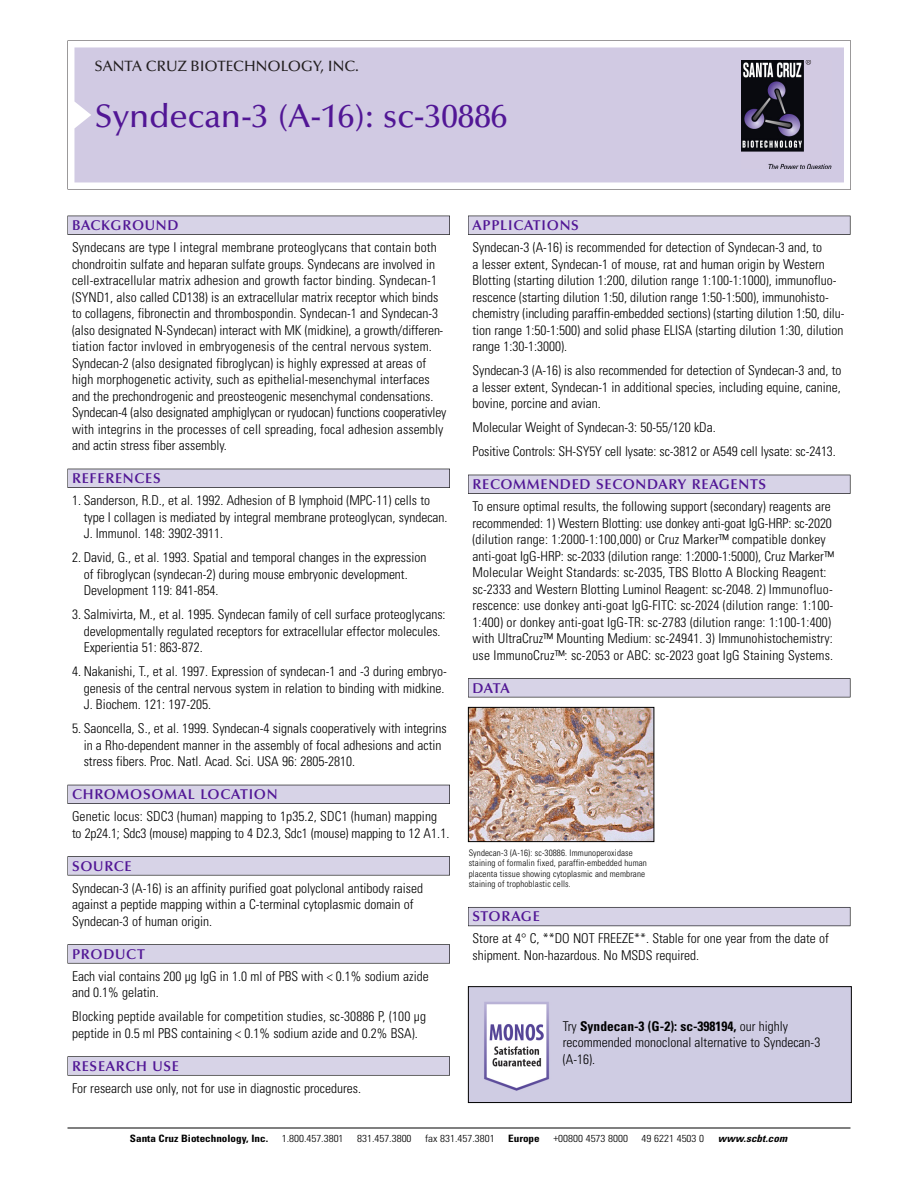
<style>
.page{position:relative;width:918px;height:1188px;background:#fff}
.page>*{position:absolute;margin:0;border:0;box-sizing:border-box;transform-origin:0 0}
.t1{font:500 33px "Optima";color:#511695}
.t2{font:500 15px "Optima";color:#231f20}
.t3{font:600 14.25px "Optima";letter-spacing:.05em;color:#511695}
.t4{font:300 condensed 13.5px/16.5px "Univers";color:#000}
.t5{font:300 condensed 10.2px "Univers";color:#000;scale:1.1 1}
.t6{font:700 condensed 10.2px "Univers";color:#000;scale:1.1 1}
.t7{font:italic 700 condensed 10.2px "Univers";letter-spacing:.005em;color:#000;scale:1.1 1}
.t8{font:300 condensed 9px/10.5px "Univers";letter-spacing:.015em;color:#000}
.s1{font-weight:700}
</style>
<div class="page">
<svg style="left:68px;top:40px;width:783px;height:149px"></svg>
<div style="left:74px;top:47px;width:770px;height:135px;background:#d1cae3"></div>
<img style="left:741px;top:60px;width:90px;height:108px">
<div style="left:68px;top:216px;width:382px;height:19px;background:#525155"></div>
<div style="left:68px;top:216px;width:381px;height:18px;background:#d7d3e7"></div>
<div style="left:68px;top:469px;width:382px;height:19px;background:#515055"></div>
<div style="left:68px;top:469px;width:381px;height:18px;background:#d7d3e7"></div>
<div style="left:68px;top:785px;width:382px;height:19px;background:#525158"></div>
<div style="left:68px;top:785px;width:381px;height:18px;background:#d7d3e7"></div>
<div style="left:68px;top:856px;width:382px;height:19px;background:#575759"></div>
<div style="left:68px;top:857px;width:381px;height:18px;background:#d7d3e7"></div>
<svg style="left:68px;top:944px;width:382px;height:20px"></svg>
<div style="left:68px;top:945px;width:381px;height:18px;background:#d7d3e7"></div>
<div style="left:68px;top:1056px;width:382px;height:20px;background:#626263"></div>
<div style="left:68px;top:1057px;width:381px;height:18px;background:#d7d3e7"></div>
<div style="left:468px;top:216px;width:382px;height:19px;background:#525155"></div>
<div style="left:468px;top:216px;width:382px;height:18px;background:#d7d3e7"></div>
<div style="left:468px;top:475px;width:382px;height:19px;background:#515055"></div>
<div style="left:468px;top:475px;width:382px;height:18px;background:#d7d3e7"></div>
<div style="left:468px;top:678px;width:382px;height:19px;background:#545357"></div>
<div style="left:468px;top:679px;width:382px;height:18px;background:#d7d3e7"></div>
<div style="left:468px;top:907px;width:382px;height:19px;background:#5b5961"></div>
<div style="left:468px;top:908px;width:382px;height:18px;background:#d7d3e7"></div>
<hr style="left:68px;top:1128px;width:782px;height:1px;background:#000">
<img style="left:470px;top:709px;width:182px;height:131px">
<div style="left:468px;top:707px;width:186px;height:135px;border:1px solid #000"></div>
<img style="left:470px;top:988px;width:380px;height:113px">
<div style="left:468px;top:986px;width:384px;height:117px;border:1px solid #000"></div>
<p class="t2" style="left:94px;top:61px;width:266px">SANTA CRUZ BIOTECHNOLOGY, INC.</p>
<h1 class="t1" style="left:94px;top:103px;width:414px">Syndecan-3 (A-16): sc-30886</h1>
<p class="t3" style="left:72px;top:219px;width:108px">BACKGROUND</p>
<p class="t4" style="left:72px;top:240px;width:376px">Syndecans are type I integral membrane proteoglycans that contain both chondroitin sulfate and heparan sulfate groups. Syndecans are involved in cell-extracellular matrix adhesion and growth factor binding. Syndecan-1 (SYND1, also called CD138) is an extracellular matrix receptor which binds to collagens, fibronectin and thrombospondin. Syndecan-1 and Syndecan-3 (also designated N-Syndecan) interact with MK (midkine), a growth/differen&shy;tiation factor invloved in embryogenesis of the central nervous system.<br>Syndecan-2 (also designated fibroglycan) is highly expressed at areas of high morphogenetic activity, such as epithelial-mesenchymal interfaces and the prechondrogenic and preosteogenic mesenchymal condensations.<br>Syndecan-4 (also designated amphiglycan or ryudocan) functions cooperativley with integrins in the processes of cell spreading, focal adhesion assembly and actin stress fiber assembly.</p>
<p class="t3" style="left:72px;top:473px;width:90px">REFERENCES</p>
<p class="t4" style="left:84px;top:493px;width:365px;text-indent:-12px">1. Sanderson, R.D., et al. 1992. Adhesion of B lymphoid (MPC-11) cells to type I collagen is mediated by integral membrane proteoglycan, syndecan.<br>J. Immunol. 148: 3902-3911.</p>
<p class="t4" style="left:84px;top:550px;width:344px;text-indent:-12px">2. David, G., et al. 1993. Spatial and temporal changes in the expression of fibroglycan (syndecan-2) during mouse embryonic development.<br>Development 119: 841-854.</p>
<p class="t4" style="left:84px;top:607px;width:363px;text-indent:-12px">3. Salmivirta, M., et al. 1995. Syndecan family of cell surface proteoglycans: developmentally regulated receptors for extracellular effector molecules.<br>Experientia 51: 863-872.</p>
<p class="t4" style="left:84px;top:664px;width:365px;text-indent:-12px">4. Nakanishi, T., et al. 1997. Expression of syndecan-1 and -3 during embryo&shy;genesis of the central nervous system in relation to binding with midkine.<br>J. Biochem. 121: 197-205.</p>
<p class="t4" style="left:84px;top:721px;width:365px;text-indent:-12px">5. Saoncella, S., et al. 1999. Syndecan-4 signals cooperatively with integrins in a Rho-dependent manner in the assembly of focal adhesions and actin stress fibers. Proc. Natl. Acad. Sci. USA 96: 2805-2810.</p>
<p class="t3" style="left:72px;top:789px;width:207px">CHROMOSOMAL LOCATION</p>
<p class="t4" style="left:72px;top:809px;width:379px">Genetic locus: SDC3 (human) mapping to 1p35.2, SDC1 (human) mapping to 2p24.1; Sdc3 (mouse) mapping to 4 D2.3, Sdc1 (mouse) mapping to 12 A1.1.</p>
<p class="t3" style="left:72px;top:860px;width:61px">SOURCE</p>
<p class="t4" style="left:72px;top:881px;width:353px">Syndecan-3 (A-16) is an affinity purified goat polyclonal antibody raised against a peptide mapping within a C-terminal cytoplasmic domain of<br>Syndecan-3 of human origin.</p>
<p class="t3" style="left:72px;top:948px;width:74px">PRODUCT</p>
<p class="t4" style="left:72px;top:969px;width:358px">Each vial contains 200 µg IgG in 1.0 ml of PBS with &lt; 0.1% sodium azide and 0.1% gelatin.</p>
<p class="t4" style="left:72px;top:1009px;width:356px">Blocking peptide available for competition studies, sc-30886 P, (100 µg peptide in 0.5 ml PBS containing &lt; 0.1% sodium azide and 0.2% BSA).</p>
<p class="t3" style="left:72px;top:1060px;width:109px">RESEARCH USE</p>
<p class="t4" style="left:72px;top:1081px;width:290px">For research use only, not for use in diagnostic procedures.</p>
<p class="t3" style="left:473px;top:219px;width:108px">APPLICATIONS</p>
<p class="t4" style="left:473px;top:240px;width:374px">Syndecan-3 (A-16) is recommended for detection of Syndecan-3 and, to<br>a lesser extent, Syndecan-1 of mouse, rat and human origin by Western Blotting (starting dilution 1:200, dilution range 1:100-1:1000), immunofluo&shy;rescence (starting dilution 1:50, dilution range 1:50-1:500), immunohisto&shy;chemistry (including paraffin-embedded sections) (starting dilution 1:50, dilu&shy;tion range 1:50-1:500) and solid phase ELISA (starting dilution 1:30, dilution range 1:30-1:3000).</p>
<p class="t4" style="left:473px;top:363px;width:370px;text-align:justify">Syndecan-3 (A-16) is also recommended for detection of Syndecan-3 and, to a lesser extent, Syndecan-1 in additional species, including equine, canine, bovine, porcine and avian.</p>
<p class="t4" style="left:473px;top:416px;width:365px;line-height:24px">Molecular Weight of Syndecan-3: 50-55/120 kDa.<br>Positive Controls: SH-SY5Y cell lysate: sc-3812 or A549 cell lysate: sc-2413.</p>
<p class="t3" style="left:473px;top:479px;width:295px">RECOMMENDED SECONDARY REAGENTS</p>
<p class="t4" style="left:473px;top:499px;width:363px">To ensure optimal results, the following support (secondary) reagents are recommended: 1) Western Blotting: use donkey anti-goat IgG-HRP: sc-2020 (dilution range: 1:2000-1:100,000) or Cruz Marker™ compatible donkey anti-goat IgG-HRP: sc-2033 (dilution range: 1:2000-1:5000), Cruz Marker™ Molecular Weight Standards: sc-2035, TBS Blotto A Blocking Reagent: sc-2333 and Western Blotting Luminol Reagent: sc-2048. 2) Immunofluo&shy;rescence: use donkey anti-goat IgG-FITC: sc-2024 (dilution range: 1:100- 1:400) or donkey anti-goat IgG-TR: sc-2783 (dilution range: 1:100-1:400) with UltraCruz™ Mounting Medium: sc-24941. 3) Immunohistochemistry: use ImmunoCruz™: sc-2053 or ABC: sc-2023 goat IgG Staining Systems.</p>
<p class="t3" style="left:473px;top:682px;width:39px">DATA</p>
<p class="t8" style="left:469px;top:848px;width:180px">Syndecan-3 (A-16): sc-30886. Immunoperoxidase staining of formalin fixed, paraffin-embedded human placenta tissue showing cytoplasmic and membrane staining of trophoblastic cells.</p>
<p class="t3" style="left:473px;top:911px;width:69px">STORAGE</p>
<p class="t4" style="left:473px;top:932px;width:358px">Store at 4° C, **DO NOT FREEZE**. Stable for one year from the date of shipment. Non-hazardous. No MSDS required.</p>
<p class="t4" style="left:563px;top:1019px;width:259px">Try <span class="s1">Syndecan-3 (G-2): sc-398194,</span> our highly recommended monoclonal alternative to Syndecan-3 (A-16).</p>
<p class="t6" style="left:130px;top:1135px;width:127px">Santa Cruz Biotechnology, Inc.</p>
<p class="t5" style="left:282px;top:1135px;width:58px">1.800.457.3801</p>
<p class="t5" style="left:357px;top:1135px;width:51px">831.457.3800</p>
<p class="t5" style="left:425px;top:1135px;width:65px">fax 831.457.3801</p>
<p class="t6" style="left:508px;top:1135px;width:30px">Europe</p>
<p class="t5" style="left:553px;top:1135px;width:69px">+00800 4573 8000</p>
<p class="t5" style="left:642px;top:1135px;width:58px">49 6221 4503 0</p>
<p class="t7" style="left:718px;top:1135px;width:64px">www.scbt.com</p>
</div>
